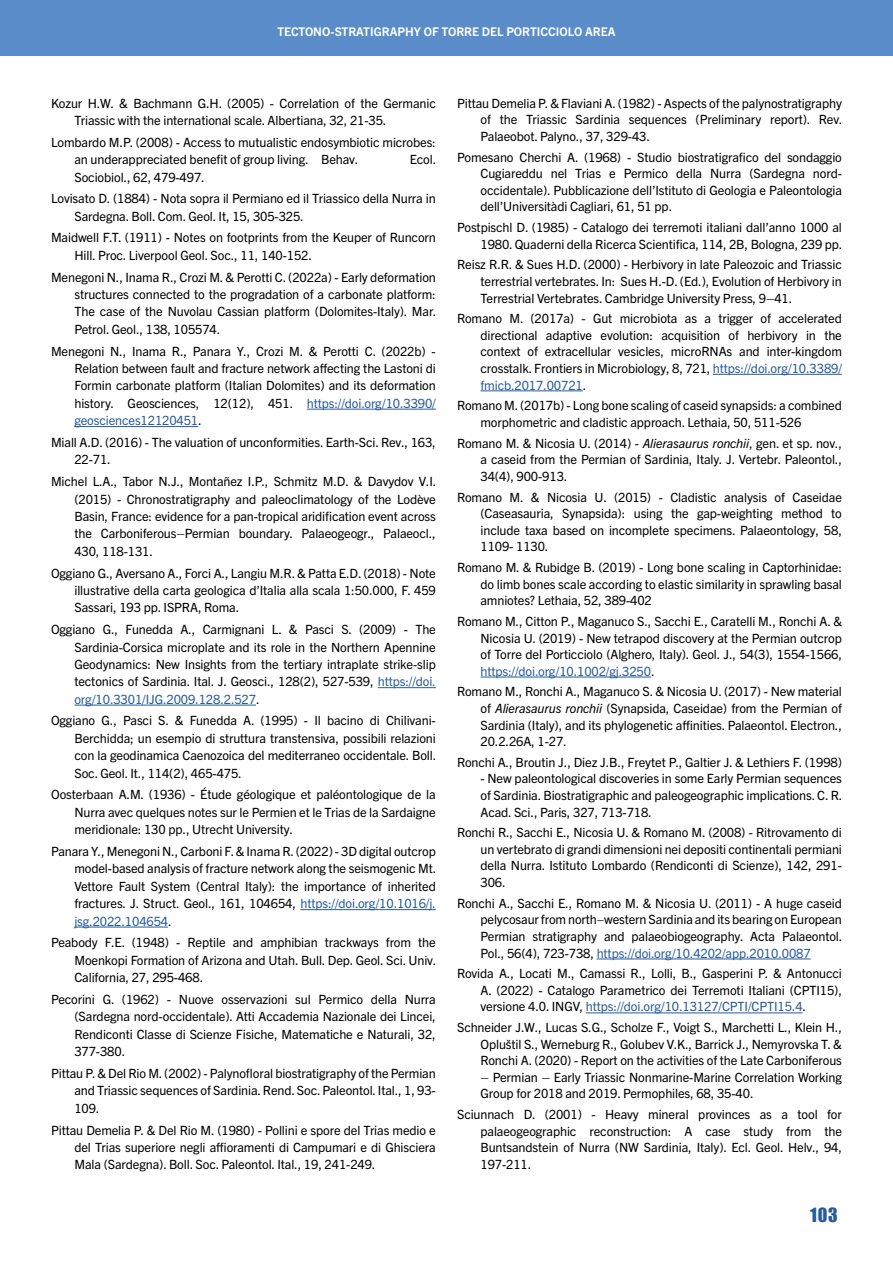
<style>
.page{position:relative;width:893px;height:1263px;background:#fff}
.page>*{position:absolute;margin:0;border:0;box-sizing:border-box;transform-origin:0 0}
.t1{font:18px "Impact";color:#275b9b}
.t2{font:12.75px/16.5px "Trade Gothic Next LT Pro";letter-spacing:-.01em;color:#000;text-align:justify}
.t3{font:700 12px "Trade Gothic Next LT Pro";color:#fff}
.s1{color:#275b9b}
.s2{font-style:italic}
</style>
<div class="page">
<div style="left:0;top:0;width:893px;height:55px;background:#5a8cc9"></div>
<hr style="left:307px;top:409px;width:129px;height:1px;background:#275b9b">
<hr style="left:74px;top:426px;width:124px;height:1px;background:#275b9b">
<hr style="left:378px;top:687px;width:58px;height:1px;background:#275b9b">
<hr style="left:74px;top:705px;width:182px;height:1px;background:#275b9b">
<hr style="left:300px;top:909px;width:136px;height:1px;background:#275b9b">
<hr style="left:74px;top:927px;width:94px;height:1px;background:#275b9b">
<hr style="left:713px;top:374px;width:129px;height:1px;background:#275b9b">
<hr style="left:480px;top:390px;width:103px;height:1px;background:#275b9b">
<hr style="left:480px;top:677px;width:171px;height:1px;background:#275b9b">
<hr style="left:597px;top:959px;width:214px;height:1px;background:#275b9b">
<hr style="left:586px;top:1012px;width:216px;height:1px;background:#275b9b">
<p class="t3" style="left:277px;top:23px;width:340px">TECTONO-STRATIGRAPHY OF TORRE DEL PORTICCIOLO AREA</p>
<p class="t2" style="left:74px;top:93px;width:363px;line-height:17.4px;text-indent:-23px">Kozur H.W. &amp; Bachmann G.H. (2005) - Correlation of the Germanic<br>Triassic with the international scale. Albertiana, 32, 21-35.</p>
<p class="t2" style="left:74px;top:133px;width:363px;line-height:17.4px;text-indent:-23px">Lombardo M.P. (2008) - Access to mutualistic endosymbiotic microbes: an underappreciated benefit of group living. Behav.</p>
<p class="t2" style="left:410px;top:150px;width:28px">Ecol.</p>
<p class="t2" style="left:51px;top:165px;width:386px;line-height:21.8px;text-indent:23px">Sociobiol., 62, 479-497.<br>Lovisato D. (1884) - Nota sopra il Permiano ed il Triassico della Nurra in</p>
<p class="t2" style="left:51px;top:204px;width:386px;line-height:21.8px;text-indent:23px">Sardegna. Boll. Com. Geol. It, 15, 305-325.<br>Maidwell F.T. (1911) - Notes on footprints from the Keuper of Runcorn</p>
<p class="t2" style="left:51px;top:244px;width:386px;line-height:21.8px;text-indent:23px">Hill. Proc. Liverpool Geol. Soc., 11, 140-152.<br>Menegoni N., Inama R., Crozi M. &amp; Perotti C. (2022a) - Early deformation</p>
<p class="t2" style="left:74px;top:285px;width:363px;line-height:17.4px">structures connected to the progradation of a carbonate platform:<br>The case of the Nuvolau Cassian platform (Dolomites-Italy). Mar.<br>Petrol. Geol., 138, 105574.</p>
<p class="t2" style="left:74px;top:341px;width:363px;line-height:17.4px;text-indent:-23px">Menegoni N., Inama R., Panara Y., Crozi M. &amp; Perotti C. (2022b) - Relation between fault and fracture network affecting the Lastoni di Formin carbonate platform (Italian Dolomites) and its deformation history. Geosciences, 12(12), 451. <span class="s1">https://doi.org/10.3390/ geosciences12120451</span>.</p>
<p class="t2" style="left:74px;top:433px;width:363px;line-height:17.4px;text-indent:-23px">Miall A.D. (2016) - The valuation of unconformities. Earth-Sci. Rev., 163,<br>22-71.</p>
<p class="t2" style="left:74px;top:472px;width:363px;line-height:17.4px;text-indent:-23px">Michel L.A., Tabor N.J., Montañez I.P., Schmitz M.D. &amp; Davydov V.I. (2015) - Chronostratigraphy and paleoclimatology of the Lodève Basin, France: evidence for a pan-tropical aridification event across the Carboniferous–Permian boundary. Palaeogeogr., Palaeocl., 430, 118-131.</p>
<p class="t2" style="left:74px;top:563px;width:363px;line-height:17.4px;text-indent:-23px">Oggiano G., Aversano A., Forci A., Langiu M.R. &amp; Patta E.D. (2018) - Note illustrative della carta geologica d’Italia alla scala 1:50.000, F. 459<br>Sassari, 193 pp. ISPRA, Roma.</p>
<p class="t2" style="left:74px;top:620px;width:363px;line-height:17.4px;text-indent:-23px">Oggiano G., Funedda A., Carmignani L. &amp; Pasci S. (2009) - The Sardinia-Corsica microplate and its role in the Northern Apennine Geodynamics: New Insights from the tertiary intraplate strike-slip tectonics of Sardinia. Ital. J. Geosci., 128(2), 527-539, <span class="s1">https://doi. org/10.3301/IJG.2009.128.2.527</span>.</p>
<p class="t2" style="left:74px;top:711px;width:363px;line-height:17.4px;text-indent:-23px">Oggiano G., Pasci S. &amp; Funedda A. (1995) - Il bacino di Chilivani-Berchidda; un esempio di struttura transtensiva, possibili relazioni con la geodinamica Caenozoica del mediterraneo occidentale. Boll.<br>Soc. Geol. It., 114(2), 465-475.</p>
<p class="t2" style="left:74px;top:785px;width:363px;line-height:17.4px;text-indent:-23px">Oosterbaan A.M. (1936) - Étude géologique et paléontologique de la Nurra avec quelques notes sur le Permien et le Trias de la Sardaigne meridionale: 130 pp., Utrecht University.</p>
<p class="t2" style="left:74px;top:842px;width:363px;line-height:17.4px;text-indent:-23px">Panara Y., Menegoni N., Carboni F. &amp; Inama R. (2022) - 3D digital outcrop model-based analysis of fracture network along the seismogenic Mt.<br>Vettore Fault System (Central Italy): the importance of inherited fractures. J. Struct. Geol., 161, 104654, <span class="s1">https://doi.org/10.1016/j. jsg.2022.104654</span>.</p>
<p class="t2" style="left:74px;top:933px;width:363px;line-height:17.4px;text-indent:-23px">Peabody F.E. (1948) - Reptile and amphibian trackways from the Moenkopi Formation of Arizona and Utah. Bull. Dep. Geol. Sci. Univ.<br>California, 27, 295-468.</p>
<p class="t2" style="left:74px;top:990px;width:363px;line-height:17.4px;text-indent:-23px">Pecorini G. (1962) - Nuove osservazioni sul Permico della Nurra (Sardegna nord-occidentale). Atti Accademia Nazionale dei Lincei, Rendiconti Classe di Scienze Fisiche, Matematiche e Naturali, 32, 377-380.</p>
<p class="t2" style="left:74px;top:1064px;width:363px;line-height:17.4px;text-indent:-23px">Pittau P. &amp; Del Rio M. (2002) - Palynofloral biostratigraphy of the Permian and Triassic sequences of Sardinia. Rend. Soc. Paleontol. Ital., 1, 93- 109.</p>
<p class="t2" style="left:74px;top:1120px;width:363px;line-height:17.4px;text-indent:-23px">Pittau Demelia P. &amp; Del Rio M. (1980) - Pollini e spore del Trias medio e del Trias superiore negli affioramenti di Campumari e di Ghisciera Mala (Sardegna). Boll. Soc. Paleontol. Ital., 19, 241-249.</p>
<p class="t2" style="left:480px;top:94px;width:363px;text-indent:-23px">Pittau Demelia P. &amp; Flaviani A. (1982) - Aspects of the palynostratigraphy of the Triassic Sardinia sequences (Preliminary report). Rev.<br>Palaeobot. Palyno., 37, 329-43.</p>
<p class="t2" style="left:480px;top:148px;width:363px;text-indent:-23px">Pomesano Cherchi A. (1968) - Studio biostratigrafico del sondaggio Cugiareddu nel Trias e Permico della Nurra (Sardegna nord&shy;occidentale). Pubblicazione dell’Istituto di Geologia e Paleontologia dell’Universitàdi Cagliari, 61, 51 pp.</p>
<p class="t2" style="left:457px;top:218px;width:387px;text-align:right">Postpischl D. (1985) - Catalogo dei terremoti italiani dall’anno 1000 al<br>1980. Quaderni della Ricerca Scientifica, 114, 2B, Bologna, 239 pp.</p>
<p class="t2" style="left:480px;top:256px;width:363px;text-indent:-23px">Reisz R.R. &amp; Sues H.D. (2000) - Herbivory in late Paleozoic and Triassic terrestrial vertebrates. In: Sues H.-D. (Ed.), Evolution of Herbivory in Terrestrial Vertebrates. Cambridge University Press, 9–41.</p>
<p class="t2" style="left:480px;top:310px;width:363px;text-indent:-23px">Romano M. (2017a) - Gut microbiota as a trigger of accelerated directional adaptive evolution: acquisition of herbivory in the context of extracellular vesicles, microRNAs and inter-kingdom crosstalk. Frontiers in Microbiology, 8, 721, <span class="s1">https://doi.org/10.3389/ fmicb.2017.00721</span>.</p>
<p class="t2" style="left:480px;top:397px;width:363px;text-indent:-23px">Romano M. (2017b) - Long bone scaling of caseid synapsids: a combined morphometric and cladistic approach. Lethaia, 50, 511-526</p>
<p class="t2" style="left:480px;top:434px;width:363px;text-indent:-23px">Romano M. &amp; Nicosia U. (2014) - <span class="s2">Alierasaurus ronchii</span>, gen. et sp. nov., a caseid from the Permian of Sardinia, Italy. J. Vertebr. Paleontol., 34(4), 900-913.</p>
<p class="t2" style="left:480px;top:488px;width:363px;text-indent:-23px">Romano M. &amp; Nicosia U. (2015) - Cladistic analysis of Caseidae (Caseasauria, Synapsida): using the gap-weighting method to include taxa based on incomplete specimens. Palaeontology, 58, 1109- 1130.</p>
<p class="t2" style="left:480px;top:558px;width:363px;text-indent:-23px">Romano M. &amp; Rubidge B. (2019) - Long bone scaling in Captorhinidae: do limb bones scale according to elastic similarity in sprawling basal amniotes? Lethaia, 52, 389-402</p>
<p class="t2" style="left:480px;top:612px;width:363px;text-indent:-23px">Romano M., Citton P., Maganuco S., Sacchi E., Caratelli M., Ronchi A. &amp; Nicosia U. (2019) - New tetrapod discovery at the Permian outcrop of Torre del Porticciolo (Alghero, Italy). Geol. J., 54(3), 1554-1566, <span class="s1">https://doi.org/10.1002/gj.3250</span>.</p>
<p class="t2" style="left:480px;top:683px;width:363px;text-indent:-23px">Romano M., Ronchi A., Maganuco S. &amp; Nicosia U. (2017) - New material of <span class="s2">Alierasaurus ronchii</span> (Synapsida, Caseidae) from the Permian of Sardinia (Italy), and its phylogenetic affinities. Palaeontol. Electron., 20.2.26A, 1-27.</p>
<p class="t2" style="left:457px;top:753px;width:386px">Ronchi A., Broutin J., Diez J.B., Freytet P., Galtier J. &amp; Lethiers F. (1998)</p>
<p class="t2" style="left:480px;top:770px;width:363px">- New paleontological discoveries in some Early Permian sequences of Sardinia. Biostratigraphic and paleogeographic implications. C. R.<br>Acad. Sci., Paris, 327, 713-718.</p>
<p class="t2" style="left:480px;top:824px;width:363px;text-indent:-23px">Ronchi R., Sacchi E., Nicosia U. &amp; Romano M. (2008) - Ritrovamento di un vertebrato di grandi dimensioni nei depositi continentali permiani della Nurra. Istituto Lombardo (Rendiconti di Scienze), 142, 291- 306.</p>
<p class="t2" style="left:480px;top:894px;width:363px;text-indent:-23px">Ronchi A., Sacchi E., Romano M. &amp; Nicosia U. (2011) - A huge caseid pelycosaur from north−western Sardinia and its bearing on European Permian stratigraphy and palaeobiogeography. Acta Palaeontol.<br>Pol., 56(4), 723-738, <span class="s1">https://doi.org/10.4202/app.2010.0087</span></p>
<p class="t2" style="left:480px;top:964px;width:363px;text-indent:-23px">Rovida A., Locati M., Camassi R., Lolli, B., Gasperini P. &amp; Antonucci A. (2022) - Catalogo Parametrico dei Terremoti Italiani (CPTI15), versione 4.0. INGV, <span class="s1">https://doi.org/10.13127/CPTI/CPTI15.4</span>.</p>
<p class="t2" style="left:480px;top:1018px;width:363px;text-indent:-23px">Schneider J.W., Lucas S.G., Scholze F., Voigt S., Marchetti L., Klein H., Opluštil S., Werneburg R., Golubev V.K., Barrick J., Nemyrovska T. &amp; Ronchi A. (2020) - Report on the activities of the Late Carboniferous</p>
<p class="t2" style="left:480px;top:1068px;width:363px">– Permian – Early Triassic Nonmarine-Marine Correlation Working<br>Group for 2018 and 2019. Permophiles, 68, 35-40.</p>
<p class="t2" style="left:480px;top:1105px;width:363px;text-indent:-23px">Sciunnach D. (2001) - Heavy mineral provinces as a tool for palaeogeographic reconstruction: A case study from the Buntsandstein of Nurra (NW Sardinia, Italy). Ecl. Geol. Helv., 94, 197-211.</p>
<h1 class="t1" style="left:810px;top:1201px;width:29px">103</h1>
</div>
